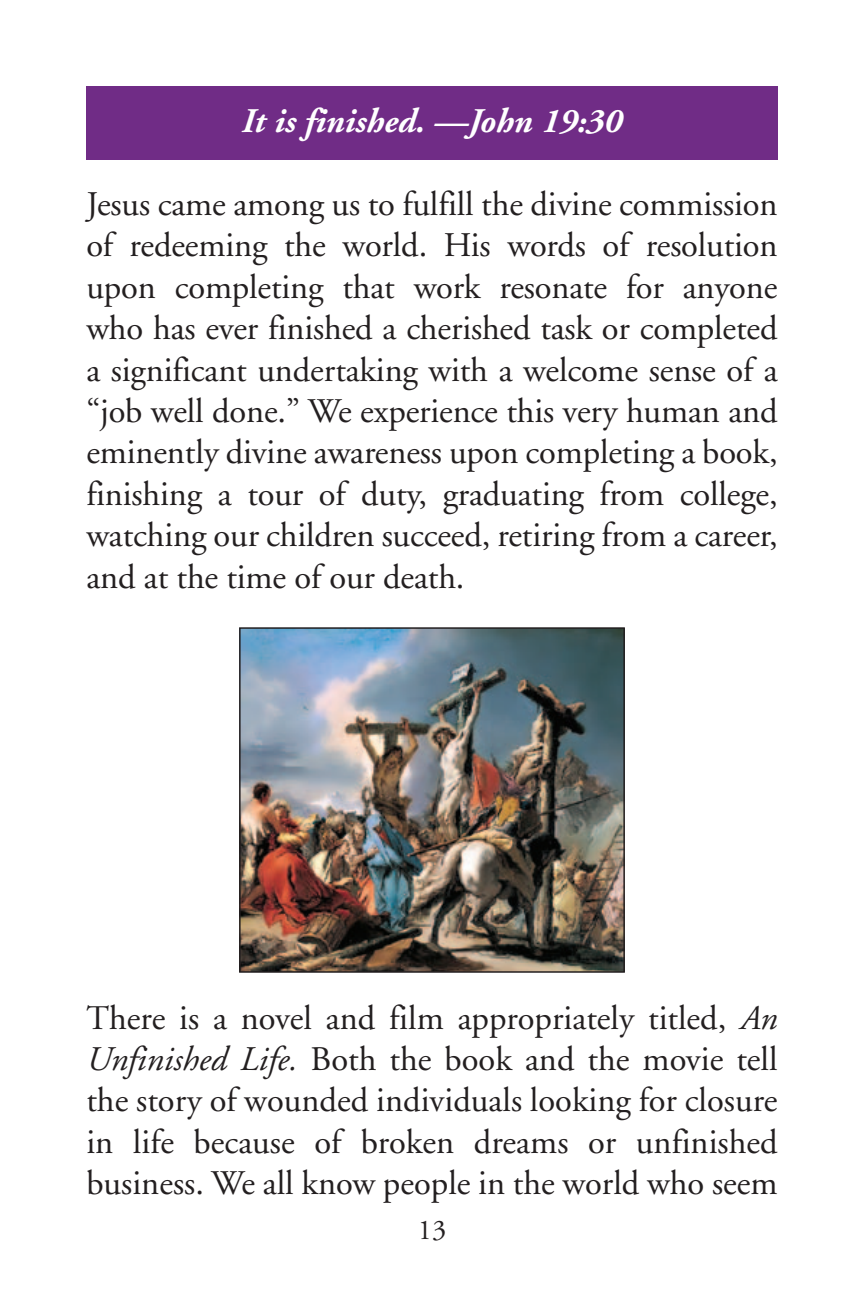
<style>
.page{position:relative;width:864px;height:1296px;background:#fff}
.page>*{position:absolute;margin:0;border:0;box-sizing:border-box;transform-origin:0 0}
.t1{font:34.5px/41.4px "Adobe Garamond";letter-spacing:-.005em;color:#231f20;text-align:justify}
.head{font:italic 700 34.5px "Adobe Garamond";color:#fff}
.t2{font:28.5px "Adobe Garamond";color:#231f20}
.s1{font-style:italic}
</style>
<div class="page">
<div style="left:86px;top:86px;width:692px;height:74px;background:#702c86"></div>
<img style="left:242px;top:630px;width:380px;height:340px">
<div style="left:239px;top:627px;width:386px;height:346px;border:2px solid #231f20"></div>
<p class="head" style="left:242px;top:102px;width:382px">It is finished. —John 19:30</p>
<p class="t1" style="left:86px;top:184px;width:693px">Jesus came among us to fulfill the divine commission of redeeming the world. His words of resolution upon completing that work resonate for anyone who has ever finished a cherished task or completed a significant undertaking with a welcome sense of a “job well done.” We experience this very human and eminently divine awareness upon completing a book, finishing a tour of duty, graduating from college, watching our children succeed, retiring from a career, and at the time of our death.</p>
<p class="t1" style="left:86px;top:998px;width:693px">There is a novel and film appropriately titled, <span class="s1">An Unfinished Life.</span> Both the book and the movie tell the story of wounded individuals looking for closure in life because of broken dreams or unfinished business. We all know people in the world who seem</p>
<p class="t2" style="left:418px;top:1215px;width:30px">13</p>
</div>
